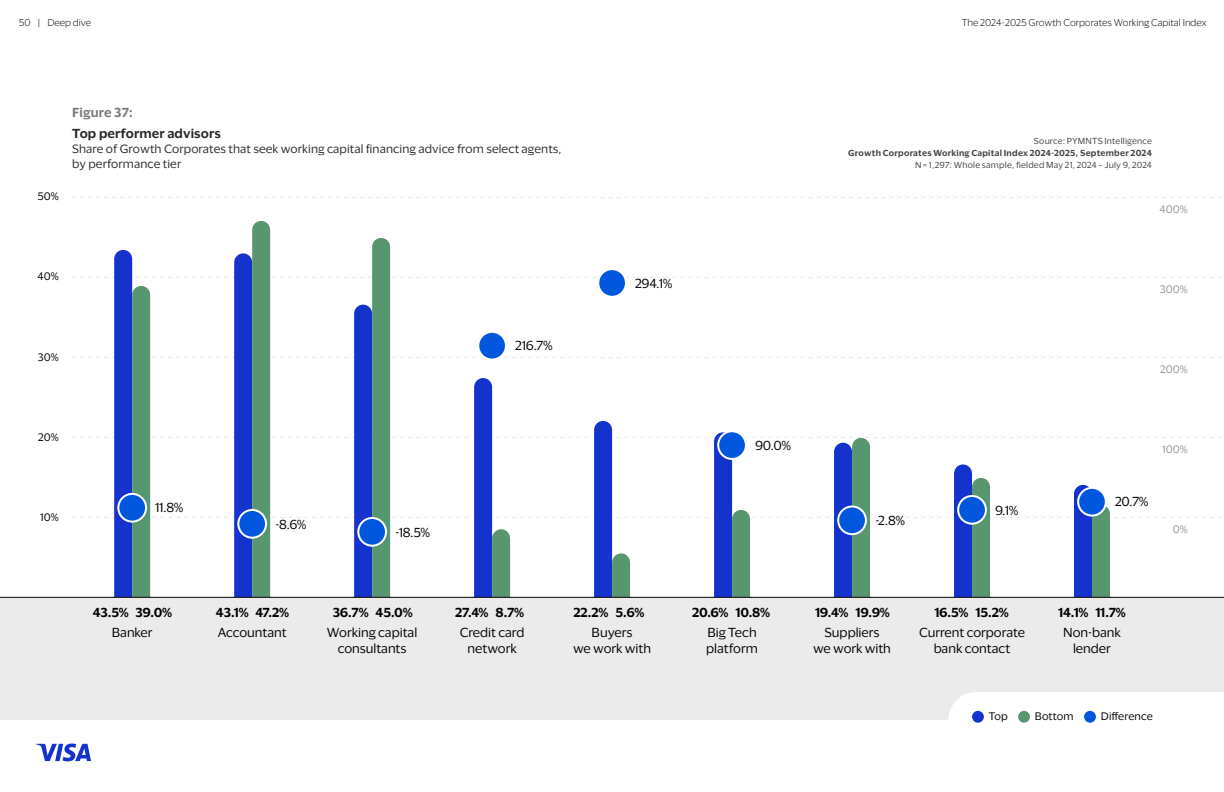
<style>
.page{position:relative;width:1224px;height:792px;background:#fff}
.page>*{position:absolute;margin:0;border:0;box-sizing:border-box;transform-origin:0 0}
.t1{font:12px/16px "Visa Dialect";letter-spacing:-.005em;color:#000;text-align:center}
.t2{font:600 12px "Visa Dialect";letter-spacing:-.02em;color:#000}
.t3{font:600 12px "Visa Dialect";letter-spacing:.01em;color:#292829}
.t4{font:600 12px "Visa Dialect";letter-spacing:.01em;color:#78777a}
.t5{font:11px/15px "Visa Dialect";letter-spacing:.01em;color:#292829}
.t6{font:10px "Visa Dialect";letter-spacing:.005em;color:#000}
.t7{font:10px "Visa Dialect";color:#939598}
.t8{font:300 9px "Visa Dialect";color:#000}
.t9{font:8px "Visa Dialect";letter-spacing:.025em;color:#414042}
.t10{font:600 8px "Visa Dialect";letter-spacing:.03em;color:#414042}
</style>
<div class="page">
<svg style="left:36px;top:744px;width:55px;height:17px"></svg>
<svg style="left:72px;top:437px;width:1149px;height:1px"></svg>
<svg style="left:72px;top:517px;width:1149px;height:1px"></svg>
<svg style="left:72px;top:277px;width:1149px;height:1px"></svg>
<svg style="left:72px;top:357px;width:1149px;height:1px"></svg>
<svg style="left:72px;top:197px;width:1149px;height:1px"></svg>
<div style="left:114px;top:259px;width:18px;height:341px;background:#1433cc"></div>
<div style="left:234px;top:262px;width:18px;height:338px;background:#1433cc"></div>
<div style="left:354px;top:314px;width:18px;height:286px;background:#1433cc"></div>
<div style="left:474px;top:387px;width:18px;height:213px;background:#1433cc"></div>
<div style="left:594px;top:430px;width:18px;height:170px;background:#1433cc"></div>
<div style="left:714px;top:441px;width:18px;height:159px;background:#1433cc"></div>
<div style="left:834px;top:452px;width:18px;height:148px;background:#1433cc"></div>
<div style="left:954px;top:473px;width:18px;height:127px;background:#1433cc"></div>
<div style="left:1074px;top:494px;width:18px;height:106px;background:#1433cc"></div>
<div style="left:132px;top:295px;width:18px;height:305px;background:#58966f"></div>
<div style="left:252px;top:230px;width:18px;height:370px;background:#58966f"></div>
<div style="left:372px;top:247px;width:18px;height:353px;background:#58966f"></div>
<div style="left:492px;top:538px;width:18px;height:62px;background:#58966f"></div>
<div style="left:612px;top:562px;width:18px;height:38px;background:#58966f"></div>
<div style="left:732px;top:519px;width:18px;height:81px;background:#58966f"></div>
<div style="left:852px;top:447px;width:18px;height:153px;background:#58966f"></div>
<div style="left:972px;top:487px;width:18px;height:113px;background:#58966f"></div>
<div style="left:1092px;top:514px;width:18px;height:86px;background:#58966f"></div>
<div style="left:0;top:598px;width:1224px;height:122px;background:#ebebec"></div>
<hr style="left:0;top:597px;width:1224px;height:1px;background:#000">
<div style="left:948px;top:692px;width:276px;height:31px;background:#fff"></div>
<div style="left:972px;top:711px;width:12px;height:12px;background:#1433cc;border-radius:50%"></div>
<div style="left:1018px;top:711px;width:12px;height:12px;background:#58966f;border-radius:50%"></div>
<div style="left:1084px;top:710px;width:12px;height:13px;background:#0057de;border-radius:50%"></div>
<div style="left:1083px;top:710px;width:14px;height:14px;border:1px solid #fff;border-radius:50%"></div>
<div style="left:118px;top:494px;width:28px;height:28px;background:#0057de;border-radius:50%"></div>
<div style="left:117px;top:493px;width:30px;height:30px;border:2px solid #fff;border-radius:50%"></div>
<div style="left:238px;top:510px;width:28px;height:28px;background:#0057de;border-radius:50%"></div>
<div style="left:237px;top:509px;width:30px;height:30px;border:2px solid #fff;border-radius:50%"></div>
<div style="left:358px;top:518px;width:28px;height:28px;background:#0057de;border-radius:50%"></div>
<div style="left:357px;top:517px;width:30px;height:30px;border:2px solid #fff;border-radius:50%"></div>
<div style="left:478px;top:332px;width:28px;height:28px;background:#0057de;border-radius:50%"></div>
<div style="left:477px;top:331px;width:30px;height:30px;border:2px solid #fff;border-radius:50%"></div>
<div style="left:598px;top:269px;width:28px;height:28px;background:#0057de;border-radius:50%"></div>
<div style="left:597px;top:268px;width:30px;height:30px;border:2px solid #fff;border-radius:50%"></div>
<div style="left:718px;top:431px;width:28px;height:28px;background:#0057de;border-radius:50%"></div>
<div style="left:717px;top:430px;width:30px;height:30px;border:2px solid #fff;border-radius:50%"></div>
<div style="left:838px;top:506px;width:28px;height:28px;background:#0057de;border-radius:50%"></div>
<div style="left:837px;top:505px;width:30px;height:30px;border:2px solid #fff;border-radius:50%"></div>
<div style="left:958px;top:496px;width:28px;height:28px;background:#0057de;border-radius:50%"></div>
<div style="left:957px;top:495px;width:30px;height:30px;border:2px solid #fff;border-radius:50%"></div>
<div style="left:1078px;top:488px;width:28px;height:28px;background:#0057de;border-radius:50%"></div>
<div style="left:1077px;top:487px;width:30px;height:30px;border:2px solid #fff;border-radius:50%"></div>
<p class="t8" style="left:19px;top:16px;width:74px">50 | Deep dive</p>
<p class="t8" style="left:962px;top:16px;width:246px">The 2024-2025 Growth Corporates Working Capital Index</p>
<p class="t6" style="left:37px;top:189px;width:23px">50%</p>
<p class="t4" style="left:72px;top:103px;width:63px">Figure 37:</p>
<p class="t3" style="left:72px;top:124px;width:150px">Top performer advisors</p>
<p class="t5" style="left:72px;top:141px;width:491px">Share of Growth Corporates that seek working capital financing advice from select agents, by performance tier</p>
<p class="t6" style="left:38px;top:269px;width:23px">40%</p>
<p class="t6" style="left:38px;top:349px;width:23px">30%</p>
<p class="t1" style="left:515px;top:337px;width:39px">216.7%</p>
<p class="t6" style="left:38px;top:429px;width:22px">20%</p>
<p class="t6" style="left:40px;top:509px;width:20px">10%</p>
<p class="t1" style="left:155px;top:499px;width:30px">11.8%</p>
<p class="t1" style="left:275px;top:515px;width:33px">-8.6%</p>
<p class="t1" style="left:395px;top:523px;width:37px">-18.5%</p>
<p class="t1" style="left:635px;top:274px;width:39px">294.1%</p>
<p class="t1" style="left:755px;top:436px;width:38px">90.0%</p>
<p class="t9" style="left:1034px;top:135px;width:120px">Source: PYMNTS Intelligence</p>
<p class="t10" style="left:848px;top:147px;width:305px">Growth Corporates Working Capital Index 2024-2025, September 2024</p>
<p class="t9" style="left:915px;top:159px;width:238px">N = 1,297: Whole sample, fielded May 21, 2024 – July 9, 2024</p>
<p class="t7" style="left:1160px;top:201px;width:30px">400%</p>
<p class="t7" style="left:1160px;top:282px;width:30px">300%</p>
<p class="t7" style="left:1160px;top:362px;width:29px">200%</p>
<p class="t1" style="left:875px;top:512px;width:31px">-2.8%</p>
<p class="t1" style="left:995px;top:501px;width:25px">9.1%</p>
<p class="t7" style="left:1162px;top:442px;width:27px">100%</p>
<p class="t1" style="left:1115px;top:493px;width:35px">20.7%</p>
<p class="t7" style="left:1173px;top:522px;width:17px">0%</p>
<p class="t2" style="left:93px;top:603px;width:81px">43.5% 39.0%</p>
<p class="t2" style="left:216px;top:603px;width:75px">43.1% 47.2%</p>
<p class="t2" style="left:333px;top:603px;width:81px">36.7% 45.0%</p>
<p class="t2" style="left:455px;top:603px;width:70px">27.4% 8.7%</p>
<p class="t2" style="left:573px;top:603px;width:73px">22.2% 5.6%</p>
<p class="t2" style="left:692px;top:603px;width:80px">20.6% 10.8%</p>
<p class="t2" style="left:815px;top:603px;width:76px">19.4% 19.9%</p>
<p class="t2" style="left:934px;top:603px;width:76px">16.5% 15.2%</p>
<p class="t2" style="left:1058px;top:603px;width:69px">14.1% 11.7%</p>
<p class="t1" style="left:112px;top:624px;width:42px">Banker</p>
<p class="t1" style="left:573px;top:624px;width:79px">Buyers<br>we work with</p>
<p class="t1" style="left:218px;top:624px;width:70px">Accountant</p>
<p class="t1" style="left:706px;top:624px;width:53px;text-align:left">Big Tech platform</p>
<p class="t1" style="left:327px;top:624px;width:92px">Working capital consultants</p>
<p class="t1" style="left:813px;top:624px;width:79px">Suppliers<br>we work with</p>
<p class="t1" style="left:460px;top:624px;width:66px">Credit card network</p>
<p class="t1" style="left:919px;top:624px;width:107px">Current corporate bank contact</p>
<p class="t1" style="left:1063px;top:624px;width:59px">Non-bank lender</p>
<p class="t6" style="left:989px;top:708px;width:20px">Top</p>
<p class="t6" style="left:1035px;top:708px;width:40px">Bottom</p>
<p class="t6" style="left:1101px;top:708px;width:53px">Difference</p>
</div>
